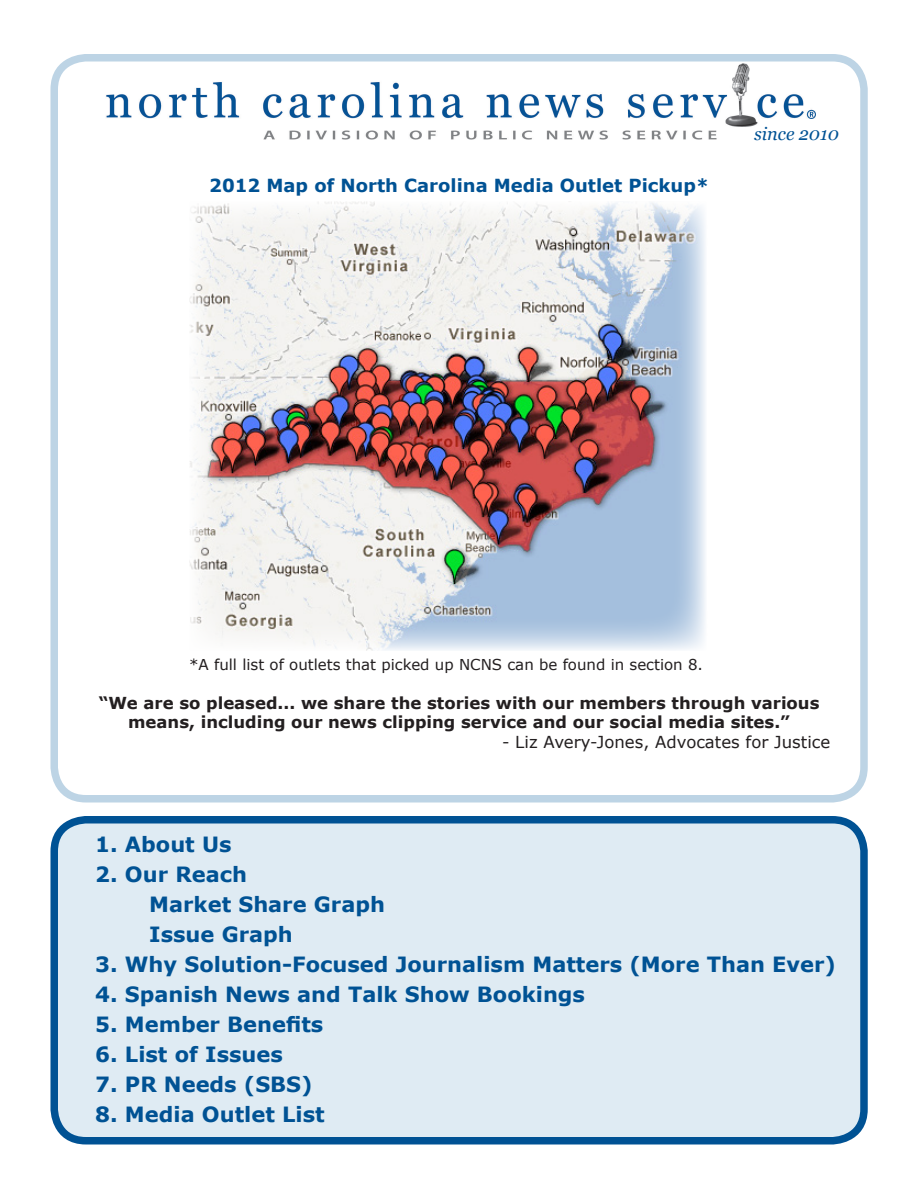
<style>
.page{position:relative;width:918px;height:1188px;background:#fff}
.page>*{position:absolute;margin:0;border:0;box-sizing:border-box;transform-origin:0 0}
.t1{font:700 21px "Verdana";color:#005294}
.t2{font:700 18px "Verdana";color:#005294}
.t3{font:italic 18px "Georgia";color:#005294}
.Quotes{font:700 16.5px/19.8px "Verdana";color:#231f20;text-align:center}
.Quotes-2{font:16.5px "Verdana";color:#231f20}
.t4{font:15px "Verdana";color:#231f20}
</style>
<div class="page">
<div style="left:54px;top:820px;width:810px;height:321px;background:#dfebf3;border-radius:32px"></div>
<div style="left:50px;top:816px;width:818px;height:328px;border:8px solid #005294;border-radius:32px"></div>
<img style="left:189px;top:202px;width:516px;height:449px">
<img style="left:106px;top:63px;width:709px;height:77px">
<div style="left:50px;top:54px;width:818px;height:749px;border:8px solid #bdd4e5;border-radius:32px"></div>
<p class="t2" style="left:209px;top:174px;width:501px">2012 Map of North Carolina Media Outlet Pickup*</p>
<p class="t3" style="left:754px;top:121px;width:86px">since 2010</p>
<p class="t4" style="left:189px;top:655px;width:516px">*A full list of outlets that picked up NCNS can be found in section 8.</p>
<p class="Quotes" style="left:99px;top:693px;width:722px">“We are so pleased... we share the stories with our members through various means, including our news clipping service and our social media sites.”</p>
<p class="Quotes-2" style="left:502px;top:732px;width:330px">- Liz Avery-Jones, Advocates for Justice</p>
<p class="t1" style="left:95px;top:831px;width:138px">1. About Us</p>
<p class="t1" style="left:95px;top:861px;width:153px">2. Our Reach</p>
<p class="t1" style="left:149px;top:891px;width:237px">Market Share Graph</p>
<p class="t1" style="left:149px;top:921px;width:145px">Issue Graph</p>
<p class="t1" style="left:95px;top:951px;width:742px">3. Why Solution-Focused Journalism Matters (More Than Ever)</p>
<p class="t1" style="left:95px;top:981px;width:491px">4. Spanish News and Talk Show Bookings</p>
<p class="t1" style="left:95px;top:1011px;width:230px">5. Member Benefits</p>
<p class="t1" style="left:95px;top:1041px;width:189px">6. List of Issues</p>
<p class="t1" style="left:95px;top:1071px;width:219px">7. PR Needs (SBS)</p>
<p class="t1" style="left:95px;top:1101px;width:231px">8. Media Outlet List</p>
</div>
